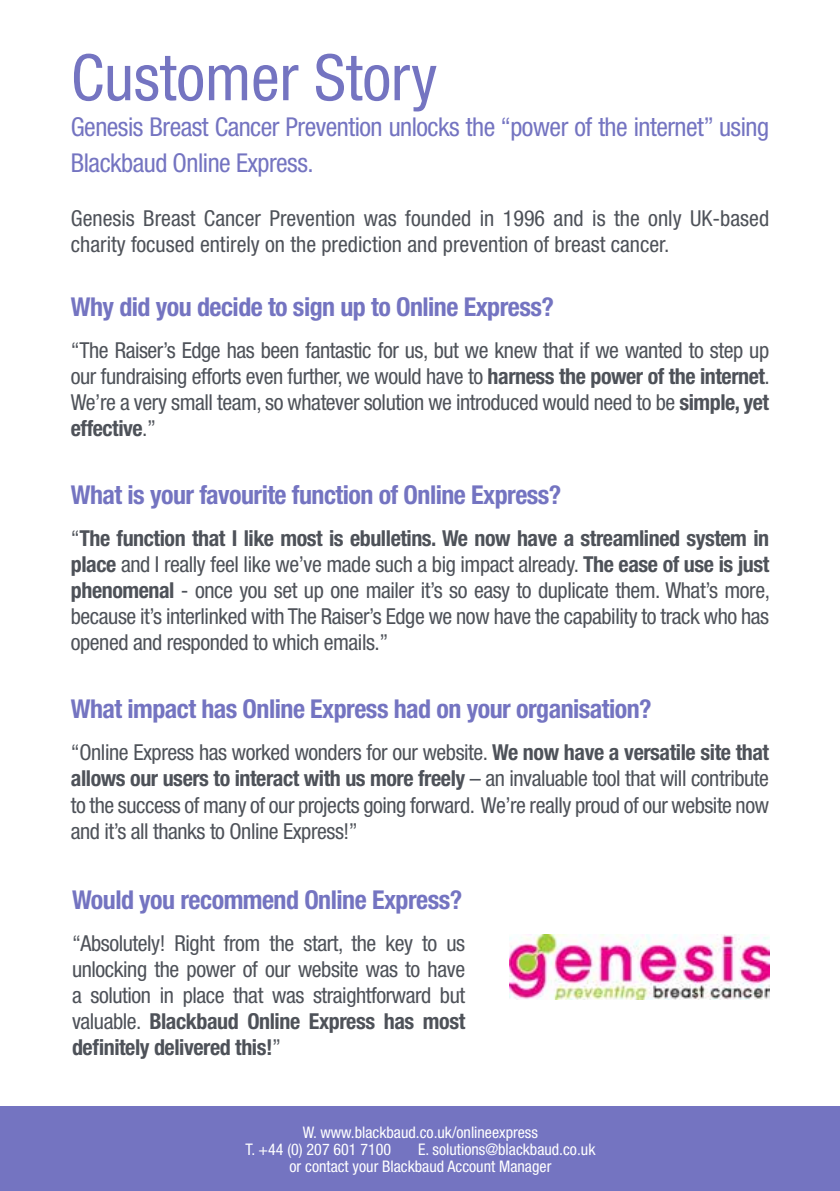
<style>
.page{position:relative;width:840px;height:1191px;background:#fff}
.page>*{position:absolute;margin:0;border:0;box-sizing:border-box;transform-origin:0 0}
.t1{font:condensed 64px "Helvetica Neue LT Std";color:#7474c1}
.t2{font:700 condensed 26px "Helvetica Neue LT Std";letter-spacing:-.02em;color:#7474c1}
.t3{font:condensed 26px/36px "Helvetica Neue LT Std";letter-spacing:-.02em;color:#7474c1}
.t4{font:condensed 22px/26px "Helvetica Neue LT Std";letter-spacing:-.02em;color:#4e5259;text-align:justify}
.t5{font:condensed 22px/26px "Helvetica Neue LT Std";color:#4e5259}
.t6{font:condensed 16px/17px "Helvetica Neue LT Std";color:#fff}
.s1{font-weight:700}
</style>
<div class="page">
<img style="left:509px;top:934px;width:259px;height:65px">
<div style="left:0;top:1106px;width:839px;height:85px;background:#7474c1"></div>
<h1 class="t1" style="left:71px;top:41px;width:367px">Customer Story</h1>
<p class="t3" style="left:71px;top:109px;width:699px">Genesis Breast Cancer Prevention unlocks the “power of the internet” using<br>Blackbaud Online Express.</p>
<p class="t5" style="left:71px;top:205px;width:699px">Genesis Breast Cancer Prevention was founded in 1996 and is the only UK-based charity focused entirely on the prediction and prevention of breast cancer.</p>
<p class="t2" style="left:71px;top:291px;width:484px">Why did you decide to sign up to Online Express?</p>
<p class="t4" style="left:71px;top:337px;width:700px">“The Raiser’s Edge has been fantastic for us, but we knew that if we wanted to step up our fundraising efforts even further, we would have to <span class="s1">harness the power of the internet</span>.<br>We’re a very small team, so whatever solution we introduced would need to be <span class="s1">simple, yet effective</span>.”</p>
<p class="t2" style="left:71px;top:479px;width:492px">What is your favourite function of Online Express?</p>
<p class="t4" style="left:71px;top:525px;width:700px">“<span class="s1">The function that I like most is ebulletins. We now have a streamlined system in place</span> and I really feel like we’ve made such a big impact already. <span class="s1">The ease of use is just phenomenal</span> - once you set up one mailer it’s so easy to duplicate them. What’s more, because it’s interlinked with The Raiser’s Edge we now have the capability to track who has opened and responded to which emails.”</p>
<p class="t2" style="left:71px;top:693px;width:582px">What impact has Online Express had on your organisation?</p>
<p class="t4" style="left:71px;top:739px;width:699px">“Online Express has worked wonders for our website. <span class="s1">We now have a versatile site that allows our users to interact with us more freely</span> – an invaluable tool that will contribute to the success of many of our projects going forward. We’re really proud of our website now and it’s all thanks to Online Express!”</p>
<p class="t2" style="left:72px;top:884px;width:391px">Would you recommend Online Express?</p>
<p class="t4" style="left:72px;top:930px;width:394px">“Absolutely! Right from the start, the key to us unlocking the power of our website was to have a solution in place that was straightforward but valuable. <span class="s1">Blackbaud Online Express has most definitely delivered this!</span>”</p>
<p class="t6" style="left:245px;top:1123px;width:294px;text-indent:57px">W. www.blackbaud.co.uk/onlineexpress<br>T. +44 (0) 207 601 7100</p>
<p class="t6" style="left:289px;top:1140px;width:307px;text-indent:128px">E. solutions@blackbaud.co.uk or contact your Blackbaud Account Manager</p>
</div>
